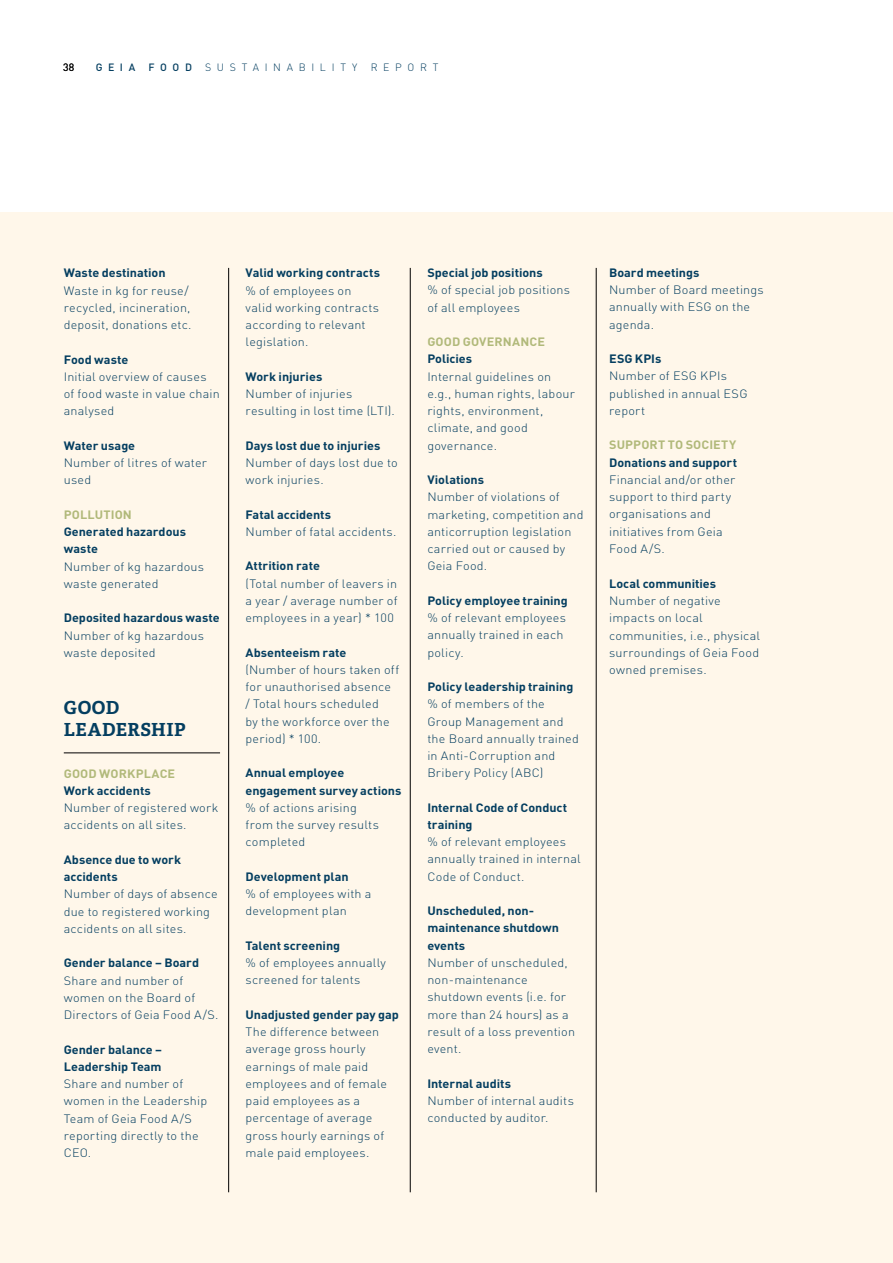
<style>
.page{position:relative;width:893px;height:1263px;background:#fff}
.page>*{position:absolute;margin:0;border:0;box-sizing:border-box;transform-origin:0 0}
.t1{font:700 18px/22.5px "Adelle";letter-spacing:.025em;color:#043e60}
.t2{font:300 12px/17.2px "DIN Pro";letter-spacing:.015em;color:#043e60;scale:1.05 1}
.t3{font:700 12px/17.2px "DIN Pro";letter-spacing:-.005em;color:#043e60;scale:1.05 1}
.t4{font:700 12px "DIN Pro";letter-spacing:.01em;color:#b1b97a;scale:1.05 1}
.t5{font:300 10.5px "DIN Pro";letter-spacing:.545em;color:#043e60}
.t6{font:500 10.5px "DIN Pro";letter-spacing:.53em;color:#043e60}
.t7{font:10.5px "DIN Pro";color:#000}
</style>
<div class="page">
<div style="left:0;top:213px;width:893px;height:1050px;background:#fff7ea"></div>
<hr style="left:228px;top:268px;width:1px;height:924px;background:#000">
<hr style="left:410px;top:268px;width:1px;height:924px;background:#000">
<hr style="left:596px;top:268px;width:1px;height:924px;background:#000">
<hr style="left:64px;top:753px;width:156px;height:1px;background:#000">
<p class="t7" style="left:63px;top:60px;width:13px">38</p>
<p class="t6" style="left:96px;top:60px;width:41px">GEIA</p>
<p class="t6" style="left:148px;top:60px;width:45px">FOOD</p>
<p class="t5" style="left:205px;top:60px;width:154px">SUSTAINABILITY</p>
<p class="t5" style="left:371px;top:60px;width:69px">REPORT</p>
<p class="t3" style="left:64px;top:264px;width:98px">Waste destination</p>
<p class="t2" style="left:64px;top:281px;width:123px">Waste in kg for reuse/ recycled, incineration, deposit, donations etc.</p>
<p class="t3" style="left:64px;top:350px;width:63px">Food waste</p>
<p class="t2" style="left:64px;top:367px;width:150px">Initial overview of causes of food waste in value chain analysed</p>
<p class="t3" style="left:64px;top:436px;width:70px">Water usage</p>
<p class="t2" style="left:64px;top:454px;width:138px">Number of litres of water used</p>
<p class="t4" style="left:64px;top:506px;width:66px">POLLUTION</p>
<p class="t3" style="left:64px;top:523px;width:118px">Generated hazardous waste</p>
<p class="t2" style="left:64px;top:557px;width:135px">Number of kg hazardous waste generated</p>
<p class="t3" style="left:64px;top:609px;width:150px">Deposited hazardous waste</p>
<p class="t2" style="left:64px;top:626px;width:135px">Number of kg hazardous waste deposited</p>
<h1 class="t1" style="left:64px;top:696px;width:123px">GOOD<br>LEADERSHIP</h1>
<p class="t4" style="left:64px;top:765px;width:108px">GOOD WORKPLACE</p>
<p class="t3" style="left:64px;top:781px;width:85px">Work accidents</p>
<p class="t2" style="left:64px;top:799px;width:149px">Number of registered work accidents on all sites.</p>
<p class="t3" style="left:64px;top:850px;width:113px">Absence due to work accidents</p>
<p class="t2" style="left:64px;top:885px;width:148px">Number of days of absence due to registered working accidents on all sites.</p>
<p class="t3" style="left:64px;top:954px;width:130px">Gender balance – Board</p>
<p class="t2" style="left:64px;top:971px;width:149px">Share and number of women on the Board of<br>Directors of Geia Food A/S.</p>
<p class="t3" style="left:64px;top:1040px;width:95px">Gender balance –<br>Leadership Team</p>
<p class="t2" style="left:64px;top:1075px;width:138px">Share and number of women in the Leadership<br>Team of Geia Food A/S reporting directly to the<br>CEO.</p>
<p class="t3" style="left:246px;top:264px;width:130px">Valid working contracts</p>
<p class="t2" style="left:246px;top:281px;width:129px">% of employees on valid working contracts according to relevant legislation.</p>
<p class="t3" style="left:246px;top:367px;width:75px">Work injuries</p>
<p class="t2" style="left:246px;top:384px;width:144px">Number of injuries resulting in lost time (LTI).</p>
<p class="t3" style="left:246px;top:436px;width:130px">Days lost due to injuries</p>
<p class="t2" style="left:246px;top:453px;width:146px">Number of days lost due to work injuries.</p>
<p class="t3" style="left:246px;top:505px;width:83px">Fatal accidents</p>
<p class="t2" style="left:246px;top:522px;width:145px">Number of fatal accidents.</p>
<p class="t3" style="left:246px;top:557px;width:72px">Attrition rate</p>
<p class="t2" style="left:246px;top:574px;width:146px;text-align:justify">(Total number of leavers in a year / average number of employees in a year) * 100</p>
<p class="t3" style="left:246px;top:643px;width:98px">Absenteeism rate</p>
<p class="t2" style="left:246px;top:660px;width:148px">(Number of hours taken off for unauthorised absence<br>/ Total hours scheduled<br>by the workforce over the period) * 100.</p>
<p class="t3" style="left:246px;top:764px;width:150px">Annual employee engagement survey actions</p>
<p class="t2" style="left:246px;top:798px;width:129px">% of actions arising from the survey results completed</p>
<p class="t3" style="left:246px;top:867px;width:100px">Development plan</p>
<p class="t2" style="left:246px;top:885px;width:121px">% of employees with a development plan</p>
<p class="t3" style="left:246px;top:936px;width:92px">Talent screening</p>
<p class="t2" style="left:246px;top:954px;width:135px">% of employees annually screened for talents</p>
<p class="t3" style="left:246px;top:1005px;width:147px">Unadjusted gender pay gap</p>
<p class="t2" style="left:246px;top:1023px;width:136px">The difference between average gross hourly earnings of male paid employees and of female paid employees as a percentage of average gross hourly earnings of male paid employees.</p>
<p class="t3" style="left:427px;top:264px;width:112px">Special job positions</p>
<p class="t2" style="left:427px;top:281px;width:137px">% of special job positions of all employees</p>
<p class="t4" style="left:427px;top:334px;width:114px">GOOD GOVERNANCE</p>
<p class="t3" style="left:427px;top:350px;width:44px">Policies</p>
<p class="t2" style="left:427px;top:367px;width:142px">Internal guidelines on e.g., human rights, labour rights, environment, climate, and good governance.</p>
<p class="t3" style="left:427px;top:471px;width:56px">Violations</p>
<p class="t2" style="left:427px;top:488px;width:150px">Number of violations of marketing, competition and anticorruption legislation carried out or caused by<br>Geia Food.</p>
<p class="t3" style="left:427px;top:591px;width:135px">Policy employee training</p>
<p class="t2" style="left:427px;top:608px;width:134px">% of relevant employees annually trained in each policy.</p>
<p class="t3" style="left:427px;top:677px;width:141px">Policy leadership training</p>
<p class="t2" style="left:427px;top:695px;width:146px">% of members of the<br>Group Management and the Board annually trained in Anti-Corruption and<br>Bribery Policy (ABC)</p>
<p class="t3" style="left:427px;top:798px;width:135px">Internal Code of Conduct training</p>
<p class="t2" style="left:427px;top:833px;width:148px">% of relevant employees annually trained in internal<br>Code of Conduct.</p>
<p class="t3" style="left:427px;top:902px;width:127px">Unscheduled, non&shy;maintenance shutdown events</p>
<p class="t2" style="left:427px;top:953px;width:142px">Number of unscheduled, non-maintenance shutdown events (i.e. for more than 24 hours) as a result of a loss prevention event.</p>
<p class="t3" style="left:427px;top:1074px;width:81px">Internal audits</p>
<p class="t2" style="left:427px;top:1091px;width:141px">Number of internal audits conducted by auditor.</p>
<p class="t3" style="left:609px;top:263px;width:88px">Board meetings</p>
<p class="t2" style="left:609px;top:281px;width:149px">Number of Board meetings annually with ESG on the agenda.</p>
<p class="t3" style="left:609px;top:350px;width:51px">ESG KPIs</p>
<p class="t2" style="left:609px;top:367px;width:133px">Number of ESG KPIs published in annual ESG report</p>
<p class="t4" style="left:609px;top:437px;width:122px">SUPPORT TO SOCIETY</p>
<p class="t3" style="left:609px;top:453px;width:123px">Donations and support</p>
<p class="t2" style="left:609px;top:470px;width:122px">Financial and/or other support to third party organisations and initiatives from Geia<br>Food A/S.</p>
<p class="t3" style="left:609px;top:574px;width:104px">Local communities</p>
<p class="t2" style="left:609px;top:592px;width:145px">Number of negative impacts on local communities, i.e., physical surroundings of Geia Food owned premises.</p>
</div>
